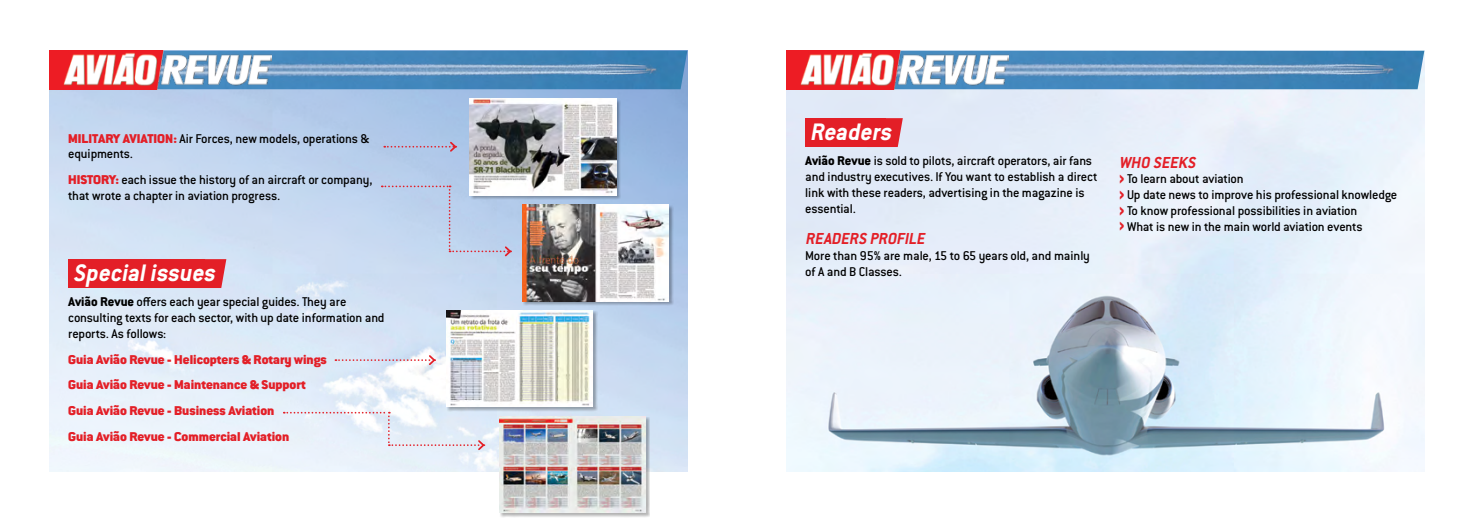
<style>
.page{position:relative;width:1474px;height:521px;background:#fff}
.page>*{position:absolute;margin:0;border:0;box-sizing:border-box;transform-origin:0 0}
.t1{font:italic 700 26.25px "Conduit ITC Std";color:#fff}
.t2{font:italic 700 17.5px "Conduit ITC Std";color:#e31f27}
.t3{font:500 14px/15.8px "Conduit ITC Std";letter-spacing:-.015em;color:#000}
.t4{font:900 14px/25.6px "Conduit ITC Std";color:#e31f27}
.s1{font-weight:900;color:#e31f27}
.s2{font-weight:800}
.s3{font-weight:800;font-size:21px;color:#e31f27}
</style>
<div class="page">
<img style="left:50px;top:89px;width:637px;height:382px">
<img style="left:271px;top:51px;width:416px;height:38px">
<img style="left:50px;top:51px;width:221px;height:38px">
<svg style="left:205px;top:259px;width:21px;height:29px"></svg>
<div style="left:68px;top:259px;width:137px;height:29px;background:#e31f27"></div>
<div style="left:447px;top:311px;width:150px;height:101px;background:#000;opacity:.3"></div>
<img style="left:446px;top:311px;width:147px;height:96px">
<div style="left:470px;top:99px;width:150px;height:101px;background:#000;opacity:.3"></div>
<img style="left:470px;top:99px;width:146px;height:96px">
<div style="left:523px;top:205px;width:150px;height:101px;background:#000;opacity:.3"></div>
<img style="left:522px;top:205px;width:146px;height:96px">
<div style="left:499px;top:417px;width:151px;height:100px;background:#000;opacity:.3"></div>
<img style="left:499px;top:417px;width:146px;height:96px">
<svg style="left:382px;top:186px;width:130px;height:72px;background:#bfd1ea"></svg>
<svg style="left:384px;top:140px;width:74px;height:13px"></svg>
<svg style="left:335px;top:353px;width:102px;height:14px"></svg>
<svg style="left:284px;top:412px;width:202px;height:40px;background:#e6ebf4"></svg>
<img style="left:786px;top:89px;width:638px;height:382px">
<img style="left:1008px;top:51px;width:416px;height:38px">
<img style="left:786px;top:51px;width:222px;height:38px">
<svg style="left:885px;top:118px;width:17px;height:29px"></svg>
<div style="left:805px;top:118px;width:80px;height:29px;background:#e31f27"></div>
<p class="t3" style="left:68px;top:130px;width:302px"><span class="s1">Military Aviation:</span> Air Forces, new models, operations &amp; equipments.</p>
<p class="t3" style="left:68px;top:171px;width:306px"><span class="s1">History:</span> each issue the history of an aircraft or company, that wrote a chapter in aviation progress.</p>
<h1 class="t1" style="left:73px;top:257px;width:149px">Specialissues</h1>
<p class="t3" style="left:68px;top:294px;width:318px"><span class="s2">Avião Revue</span> offers each year special guides. They are consulting texts for each sector, with up date information and reports. As follows:</p>
<p class="t4" style="left:68px;top:346px;width:260px">Guia Avião Revue - Helicopters &amp; Rotary wings Guia Avião Revue - Maintenance &amp; Support Guia Avião Revue - Business Aviation<br>Guia Avião Revue - Commercial Aviation</p>
<h1 class="t1" style="left:810px;top:116px;width:88px">Readers</h1>
<p class="t3" style="left:805px;top:153px;width:294px"><span class="s2">Avião Revue</span> is sold to pilots, aircraft operators, air fans and industry executives. If You want to establish a direct link with these readers, advertising in the magazine is essential.</p>
<p class="t2" style="left:805px;top:228px;width:120px">Readers profile</p>
<p class="t3" style="left:805px;top:247px;width:286px">More than 95% are male, 15 to 65 years old, and mainly of A and B Classes.</p>
<p class="t2" style="left:1119px;top:152px;width:77px">Who seeks</p>
<p class="t3" style="left:1119px;top:171px;width:280px"><span class="s3">›</span> To learn about aviation<br><span class="s3">›</span> Up date news to improve his professional knowledge <span class="s3">›</span> To know professional possibilities in aviation<br><span class="s3">›</span> What is new in the main world aviation events</p>
</div>
